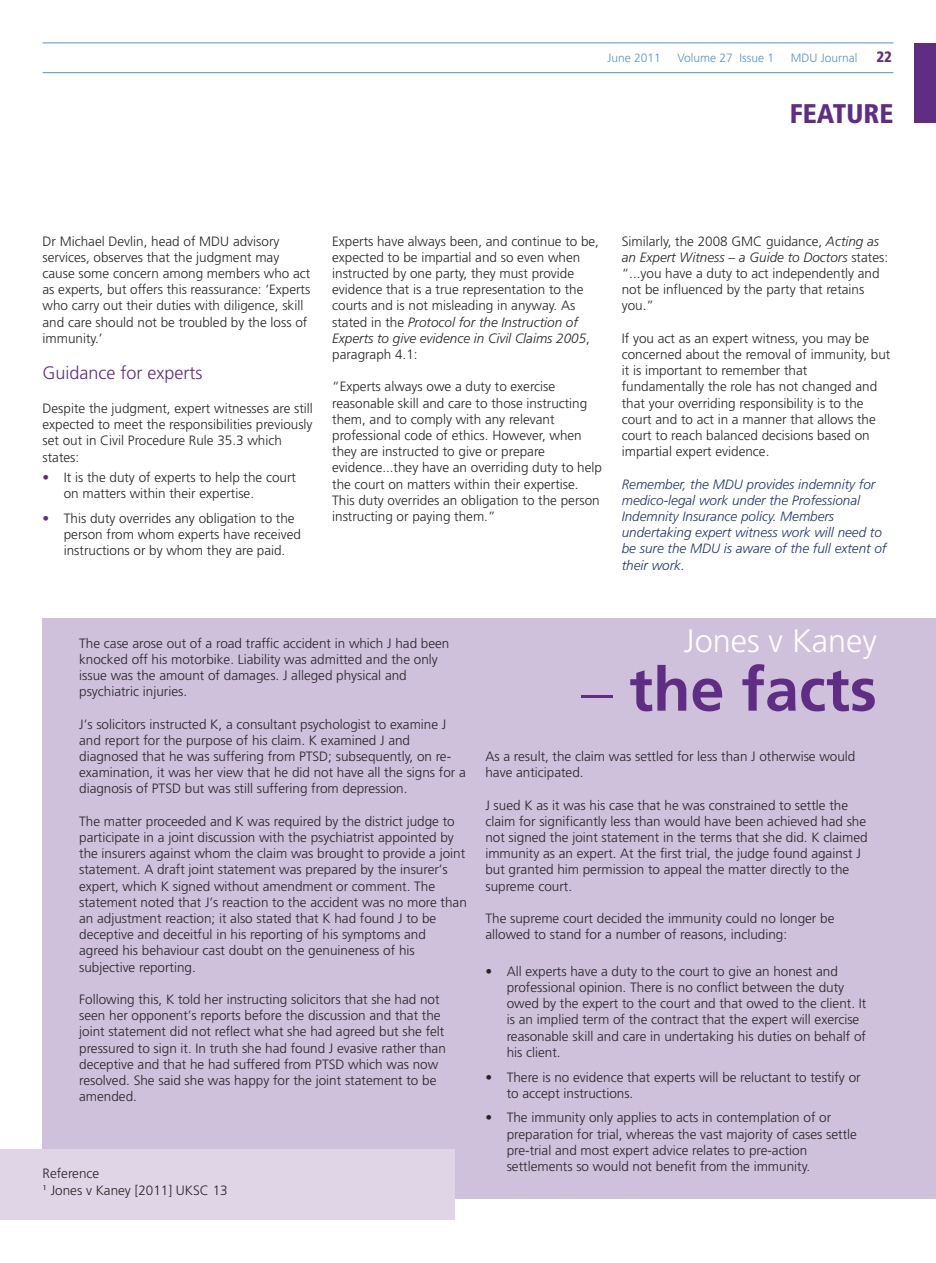
<style>
.page{position:relative;width:936px;height:1263px;background:#fff}
.page>*{position:absolute;margin:0;border:0;box-sizing:border-box;transform-origin:0 0}
.t1{font:700 61.05px "Frutiger";color:#602d85}
.t2{font:300 32.4px "Frutiger";color:#fff}
.t3{font:900 condensed 27px "Frutiger";color:#602d85}
.t4{font:300 18px "Frutiger";color:#602d85}
.t5{font:300 13.5px/16.2px "Frutiger";color:#272627}
.t6{font:italic 300 13.5px/16.2px "Frutiger";color:#1f3871}
.t7{font:300 12px "Frutiger";color:#5792ce}
.s1{font-weight:900;font-stretch:condensed;font-size:15px;color:#602d85}
.s2{color:#602d85}
.s3{font-style:italic}
.s4{font-family:"Century Gothic";font-weight:400}
.s5{font-family:"Times New Roman";font-weight:400}
</style>
<div class="page">
<hr style="left:43px;top:43px;width:850px;height:1px;background:#5792ce">
<hr style="left:43px;top:72px;width:850px;height:1px;background:#5792ce">
<div style="left:914px;top:43px;width:21px;height:80px;background:#602d85"></div>
<div style="left:43px;top:618px;width:892px;height:581px;background:#cfc0db"></div>
<div style="left:0;top:1149px;width:454px;height:70px;background:#dfd5e7"></div>
<p class="t7" style="left:607px;top:53px;width:55px">June 2011</p>
<p class="t7" style="left:677px;top:53px;width:98px">Volume 27 Issue 1</p>
<p class="t7" style="left:790px;top:53px;width:103px">MDU Journal <span class="s1">22</span></p>
<h3 class="t3" style="left:789px;top:102px;width:105px">FEATURE</h3>
<p class="t5" style="left:43px;top:234px;width:269px">Dr Michael Devlin, head of MDU advisory services, observes that the judgment may cause some concern among members who act as experts, but offers this reassurance: ‘Experts who carry out their duties with diligence, skill and care should not be troubled by the loss of immunity.’</p>
<h3 class="t4" style="left:43px;top:365px;width:161px">Guidance for experts</h3>
<p class="t5" style="left:43px;top:401px;width:272px">Despite the judgment, expert witnesses are still expected to meet the responsibilities previously set out in Civil Procedure Rule 35.3 which states:</p>
<p class="t5" style="left:64px;top:470px;width:234px;text-indent:-21px"><span class="s2">•</span> It is the duty of experts to help the court on matters within their expertise.</p>
<p class="t5" style="left:64px;top:511px;width:238px;text-indent:-21px"><span class="s2">•</span> This duty overrides any obligation to the person from whom experts have received instructions or by whom they are paid.</p>
<p class="t5" style="left:332px;top:234px;width:268px">Experts have always been, and continue to be, expected to be impartial and so even when instructed by one party, they must provide evidence that is a true representation to the courts and is not misleading in anyway. As stated in the <span class="s3">Protocol for the Instruction of Experts to give evidence in Civil Claims 2005</span>, paragraph 4.1:</p>
<p class="t5" style="left:332px;top:380px;width:271px">“Experts always owe a duty to exercise reasonable skill and care to those instructing them, and to comply with any relevant professional code of ethics. However, when they are instructed to give or prepare evidence...they have an overriding duty to help the court on matters within their expertise.<br>This duty overrides an obligation to the person instructing or paying them.”</p>
<p class="t5" style="left:621px;top:234px;width:268px">Similarly, the 2008 GMC guidance, <span class="s3">Acting as an Expert Witness – a Guide to Doctors</span> states: “...you have a duty to act independently and not be influenced by the party that retains you.”</p>
<p class="t5" style="left:621px;top:331px;width:270px">If you act as an expert witness, you may be concerned about the removal of immunity, but it is important to remember that fundamentally the role has not changed and that your overriding responsibility is to the court and to act in a manner that allows the court to reach balanced decisions based on impartial expert evidence.</p>
<p class="t6" style="left:621px;top:477px;width:266px">Remember, the MDU provides indemnity for medico-legal work under the Professional Indemnity Insurance policy. Members undertaking expert witness work will need to be sure the MDU is aware of the full extent of their work.</p>
<p class="t5" style="left:79px;top:636px;width:372px">The case arose out of a road traffic accident in which J had been knocked off his motorbike. Liability was admitted and the only issue was the amount of damages. J alleged physical and psychiatric injuries.</p>
<p class="t5" style="left:79px;top:717px;width:388px">J’s solicitors instructed K, a consultant psychologist to examine J and report for the purpose of his claim. K examined J and diagnosed that he was suffering from PTSD; subsequently, on re&shy;examination, it was her view that he did not have all the signs for a diagnosis of PTSD but was still suffering from depression.</p>
<p class="t5" style="left:79px;top:814px;width:389px">The matter proceeded and K was required by the district judge to participate in a joint discussion with the psychiatrist appointed by the insurers against whom the claim was brought to provide a joint statement. A draft joint statement was prepared by the insurer’s expert, which K signed without amendment or comment. The statement noted that J’s reaction to the accident was no more than an adjustment reaction; it also stated that K had found J to be deceptive and deceitful in his reporting of his symptoms and agreed his behaviour cast doubt on the genuineness of his subjective reporting.</p>
<p class="t5" style="left:79px;top:992px;width:368px">Following this, K told her instructing solicitors that she had not seen her opponent’s reports before the discussion and that the joint statement did not reflect what she had agreed but she felt pressured to sign it. In truth she had found J evasive rather than deceptive and that he had suffered from PTSD which was now resolved. She said she was happy for the joint statement to be amended.</p>
<p class="t5" style="left:43px;top:1166px;width:187px">Reference<br><span class="s4">¹</span> Jones v Kaney [2011] UKSC 13</p>
<h2 class="t2" style="left:684px;top:628px;width:194px">Jones v Kaney</h2>
<h1 class="t1" style="left:582px;top:665px;width:296px"><span class="s5">–</span> the facts</h1>
<p class="t5" style="left:485px;top:749px;width:371px">As a result, the claim was settled for less than J otherwise would have anticipated.</p>
<p class="t5" style="left:485px;top:798px;width:383px">J sued K as it was his case that he was constrained to settle the claim for significantly less than would have been achieved had she not signed the joint statement in the terms that she did. K claimed immunity as an expert. At the first trial, the judge found against J but granted him permission to appeal the matter directly to the supreme court.</p>
<p class="t5" style="left:485px;top:911px;width:350px">The supreme court decided the immunity could no longer be allowed to stand for a number of reasons, including:</p>
<p class="t5" style="left:506px;top:964px;width:361px;text-indent:-21px">• All experts have a duty to the court to give an honest and professional opinion. There is no conflict between the duty owed by the expert to the court and that owed to the client. It is an implied term of the contract that the expert will exercise reasonable skill and care in undertaking his duties on behalf of his client.</p>
<p class="t5" style="left:506px;top:1070px;width:355px;text-indent:-21px">• There is no evidence that experts will be reluctant to testify or to accept instructions.</p>
<p class="t5" style="left:506px;top:1111px;width:352px;text-indent:-21px">• The immunity only applies to acts in contemplation of or preparation for trial, whereas the vast majority of cases settle pre-trial and most expert advice relates to pre-action settlements so would not benefit from the immunity.</p>
</div>
